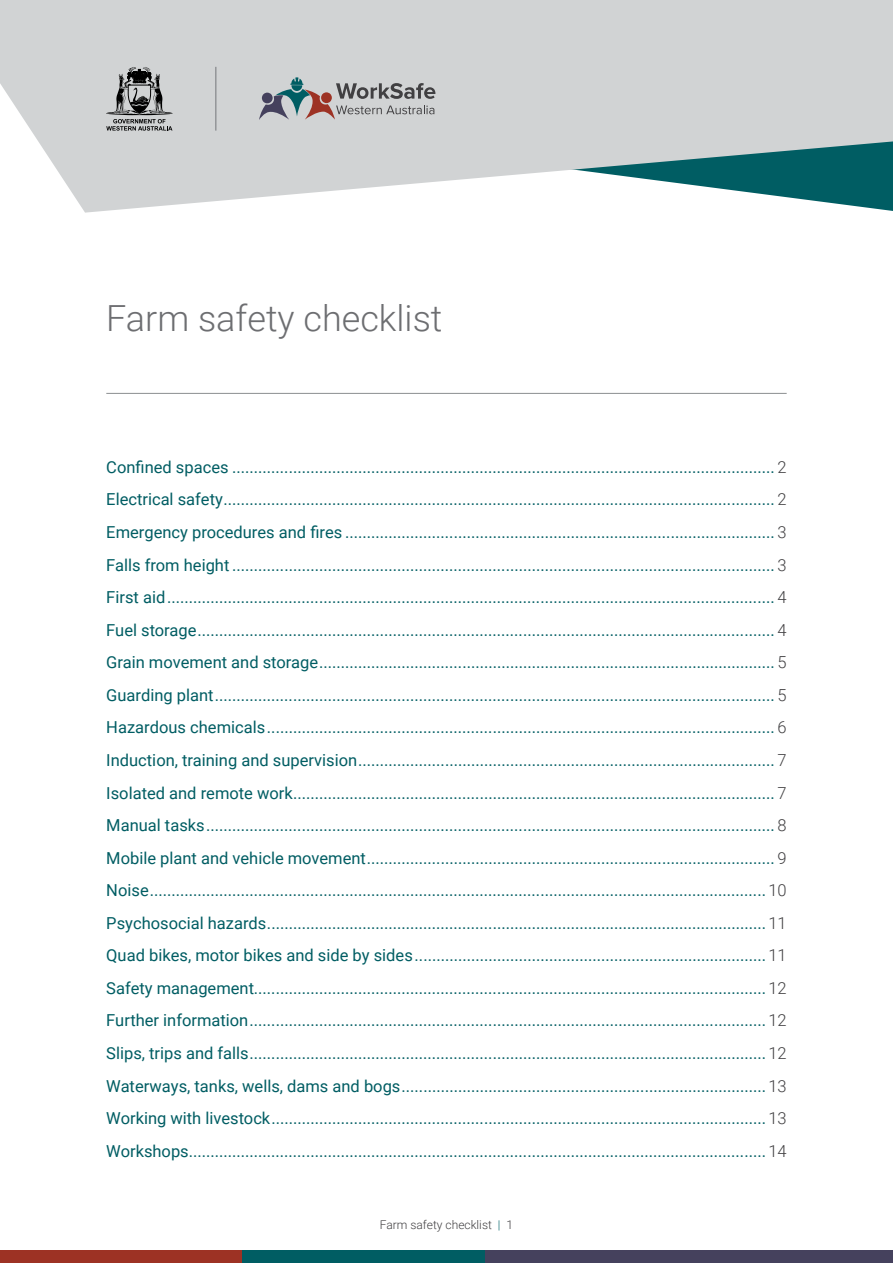
<style>
.page{position:relative;width:893px;height:1263px;background:#fff}
.page>*{position:absolute;margin:0;border:0;box-sizing:border-box;transform-origin:0 0}
.Heading_1{font:300 36px "Roboto";color:#6d6e71}
.t1{font:16.5px "Roboto";color:#005d63}
.t2{font:300 12px "Roboto";color:#414042}
.s1{font-weight:300;color:#414042}
.s2{color:#006469}
</style>
<div class="page">
<div style="left:0;top:1250px;width:242px;height:13px;background:#9d3224"></div>
<div style="left:485px;top:1250px;width:408px;height:13px;background:#45415d"></div>
<div style="left:242px;top:1250px;width:243px;height:13px;background:#005d63"></div>
<svg style="left:0;top:0;width:893px;height:213px;fill:#d1d3d4"></svg>
<hr style="left:215px;top:67px;width:2px;height:64px;background:#939598">
<svg style="left:106px;top:67px;width:66px;height:64px"></svg>
<svg style="left:259px;top:77px;width:176px;height:43px"></svg>
<hr style="left:106px;top:393px;width:681px;height:1px;background:#8b8f91">
<h1 class="Heading_1" style="left:106px;top:293px;width:338px">Farm safety checklist</h1>
<p class="t1" style="left:106px;top:455px;width:682px">Confined spaces ............................................................................................................................. <span class="s1">2</span></p>
<p class="t1" style="left:106px;top:488px;width:682px">Electrical safety............................................................................................................................... <span class="s1">2</span></p>
<p class="t1" style="left:106px;top:521px;width:682px">Emergency procedures and fires ................................................................................................... <span class="s1">3</span></p>
<p class="t1" style="left:106px;top:553px;width:682px">Falls from height ............................................................................................................................. <span class="s1">3</span></p>
<p class="t1" style="left:106px;top:586px;width:682px">First aid............................................................................................................................................ <span class="s1">4</span></p>
<p class="t1" style="left:106px;top:618px;width:682px">Fuel storage..................................................................................................................................... <span class="s1">4</span></p>
<p class="t1" style="left:106px;top:651px;width:682px">Grain movement and storage......................................................................................................... <span class="s1">5</span></p>
<p class="t1" style="left:106px;top:683px;width:682px">Guarding plant................................................................................................................................. <span class="s1">5</span></p>
<p class="t1" style="left:106px;top:716px;width:682px">Hazardous chemicals..................................................................................................................... <span class="s1">6</span></p>
<p class="t1" style="left:106px;top:748px;width:682px">Induction, training and supervision................................................................................................ <span class="s1">7</span></p>
<p class="t1" style="left:106px;top:781px;width:682px">Isolated and remote work............................................................................................................... <span class="s1">7</span></p>
<p class="t1" style="left:106px;top:814px;width:682px">Manual tasks................................................................................................................................... <span class="s1">8</span></p>
<p class="t1" style="left:106px;top:846px;width:682px">Mobile plant and vehicle movement.............................................................................................. <span class="s1">9</span></p>
<p class="t1" style="left:106px;top:879px;width:682px">Noise.............................................................................................................................................. <span class="s1">10</span></p>
<p class="t1" style="left:106px;top:911px;width:682px">Psychosocial hazards................................................................................................................... <span class="s1">11</span></p>
<p class="t1" style="left:106px;top:944px;width:682px">Quad bikes, motor bikes and side by sides.................................................................................<span class="s1">11</span></p>
<p class="t1" style="left:106px;top:976px;width:682px">Safety management...................................................................................................................... <span class="s1">12</span></p>
<p class="t1" style="left:106px;top:1009px;width:682px">Further information....................................................................................................................... <span class="s1">12</span></p>
<p class="t1" style="left:106px;top:1041px;width:682px">Slips, trips and falls....................................................................................................................... <span class="s1">12</span></p>
<p class="t1" style="left:106px;top:1074px;width:682px">Waterways, tanks, wells, dams and bogs....................................................................................<span class="s1">13</span></p>
<p class="t1" style="left:106px;top:1107px;width:682px">Working with livestock.................................................................................................................. <span class="s1">13</span></p>
<p class="t1" style="left:106px;top:1139px;width:682px">Workshops..................................................................................................................................... <span class="s1">14</span></p>
<p class="t2" style="left:380px;top:1216px;width:135px">Farm safety checklist <span class="s2">|</span> 1</p>
</div>
